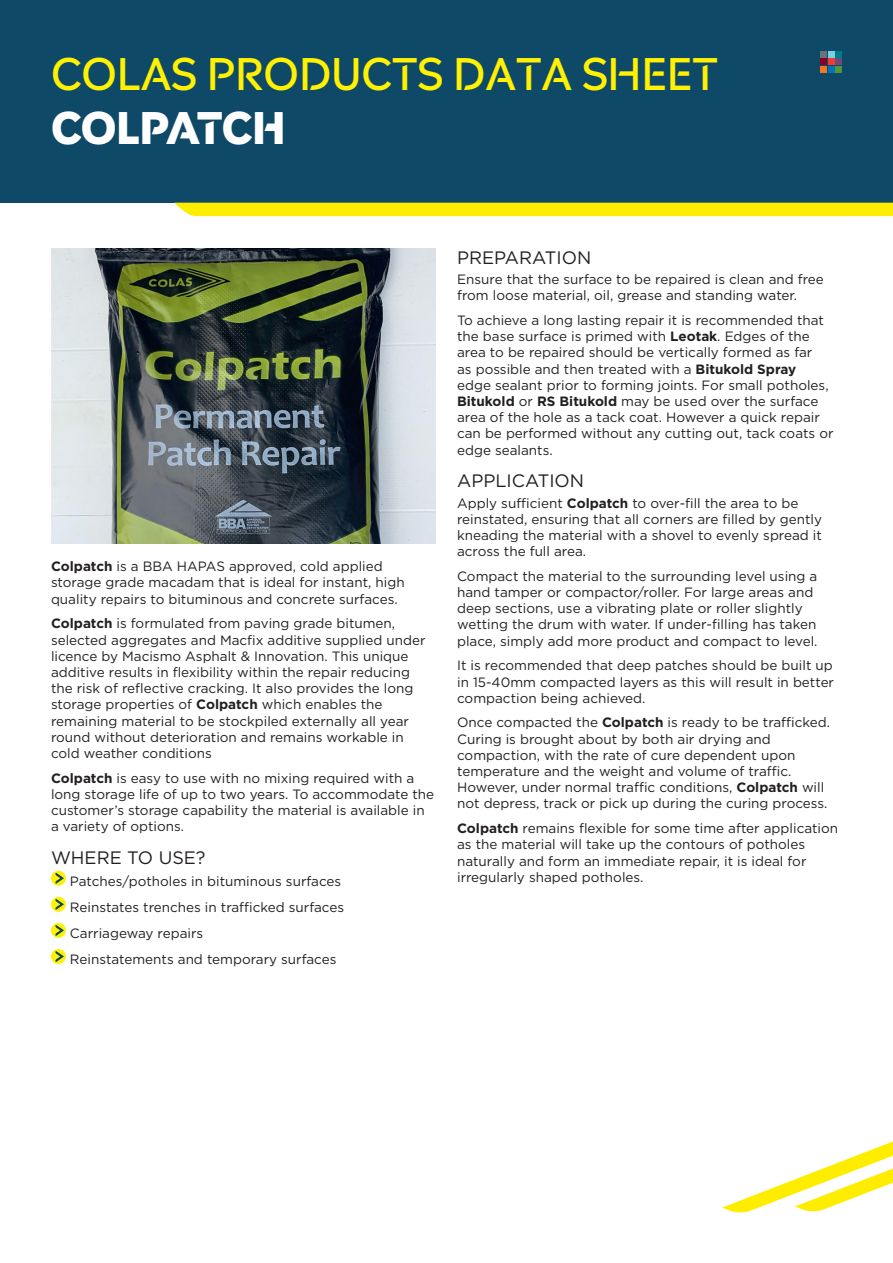
<style>
.page{position:relative;width:893px;height:1263px;background:#fff}
.page>*{position:absolute;margin:0;border:0;box-sizing:border-box;transform-origin:0 0}
.t1{font:45px "Colas";color:#fff101}
.t2{font:900 45px "Colas";letter-spacing:-.02em;color:#fff}
.Body_Copy_Header{font:18px "Gotham HTF";color:#231f20}
.Body_Copy{font:13.5px/16.2px "Gotham HTF";color:#231f20}
.s1{font-weight:700}
</style>
<div class="page">
<div style="left:0;top:0;width:893px;height:203px;background:#0e4a68"></div>
<svg style="left:51px;top:871px;width:15px;height:15px"></svg>
<svg style="left:55px;top:873px;width:9px;height:11px"></svg>
<svg style="left:51px;top:897px;width:15px;height:15px"></svg>
<svg style="left:55px;top:899px;width:9px;height:11px"></svg>
<svg style="left:51px;top:923px;width:15px;height:15px"></svg>
<svg style="left:55px;top:925px;width:9px;height:11px"></svg>
<svg style="left:51px;top:949px;width:15px;height:15px"></svg>
<svg style="left:55px;top:951px;width:9px;height:11px"></svg>
<img style="left:51px;top:248px;width:385px;height:296px">
<div style="left:820px;top:51px;width:7px;height:6px;background:#68737d"></div>
<div style="left:835px;top:51px;width:7px;height:6px;background:#007c89"></div>
<div style="left:820px;top:59px;width:7px;height:6px;background:#840128"></div>
<svg style="left:828px;top:51px;width:6px;height:14px"></svg>
<div style="left:835px;top:59px;width:7px;height:6px;background:#73497a"></div>
<div style="left:820px;top:66px;width:7px;height:7px;background:#f47721"></div>
<div style="left:828px;top:66px;width:6px;height:7px;background:#0174bc"></div>
<div style="left:835px;top:66px;width:7px;height:7px;background:#529635"></div>
<div style="left:174px;top:203px;width:719px;height:13px;background:#ffed00"></div>
<svg style="left:722px;top:1141px;width:171px;height:71px"></svg>
<p class="t1" style="left:51px;top:49px;width:669px">COLAS PRODUCTS DATA SHEET</p>
<p class="t2" style="left:51px;top:103px;width:236px">COLPATCH</p>
<p class="Body_Copy" style="left:51px;top:558px;width:355px"><span class="s1">Colpatch</span> is a BBA HAPAS approved, cold applied storage grade macadam that is ideal for instant, high quality repairs to bituminous and concrete surfaces.</p>
<p class="Body_Copy" style="left:51px;top:615px;width:376px"><span class="s1">Colpatch</span> is formulated from paving grade bitumen, selected aggregates and Macfix additive supplied under licence by Macismo Asphalt &amp; Innovation. This unique additive results in flexibility within the repair reducing the risk of reflective cracking. It also provides the long storage properties of <span class="s1">Colpatch</span> which enables the remaining material to be stockpiled externally all year round without deterioration and remains workable in cold weather conditions</p>
<p class="Body_Copy" style="left:51px;top:770px;width:385px"><span class="s1">Colpatch</span> is easy to use with no mixing required with a long storage life of up to two years. To accommodate the customer’s storage capability the material is available in a variety of options.</p>
<p class="Body_Copy_Header" style="left:51px;top:847px;width:156px">WHERE TO USE?</p>
<p class="Body_Copy" style="left:70px;top:872px;width:273px">Patches/potholes in bituminous surfaces</p>
<p class="Body_Copy" style="left:70px;top:899px;width:276px">Reinstates trenches in trafficked surfaces</p>
<p class="Body_Copy" style="left:70px;top:925px;width:135px">Carriageway repairs</p>
<p class="Body_Copy" style="left:70px;top:951px;width:268px">Reinstatements and temporary surfaces</p>
<p class="Body_Copy_Header" style="left:457px;top:247px;width:136px">PREPARATION</p>
<p class="Body_Copy" style="left:457px;top:271px;width:368px">Ensure that the surface to be repaired is clean and free from loose material, oil, grease and standing water.</p>
<p class="Body_Copy" style="left:457px;top:312px;width:378px">To achieve a long lasting repair it is recommended that the base surface is primed with <span class="s1">Leotak</span>. Edges of the area to be repaired should be vertically formed as far<br>as possible and then treated with a <span class="s1">Bitukold Spray<br></span>edge sealant prior to forming joints. For small potholes, <span class="s1">Bitukold</span> or <span class="s1">RS Bitukold</span> may be used over the surface area of the hole as a tack coat. However a quick repair can be performed without any cutting out, tack coats or edge sealants.</p>
<p class="Body_Copy_Header" style="left:457px;top:471px;width:128px">APPLICATION</p>
<p class="Body_Copy" style="left:457px;top:494px;width:366px">Apply sufficient <span class="s1">Colpatch</span> to over-fill the area to be reinstated, ensuring that all corners are filled by gently kneading the material with a shovel to evenly spread it across the full area.</p>
<p class="Body_Copy" style="left:457px;top:568px;width:362px">Compact the material to the surrounding level using a hand tamper or compactor/roller. For large areas and deep sections, use a vibrating plate or roller slightly wetting the drum with water. If under-filling has taken place, simply add more product and compact to level.</p>
<p class="Body_Copy" style="left:457px;top:657px;width:378px;text-align:justify">It is recommended that deep patches should be built up in 15-40mm compacted layers as this will result in better compaction being achieved.</p>
<p class="Body_Copy" style="left:457px;top:714px;width:374px">Once compacted the <span class="s1">Colpatch</span> is ready to be trafficked.<br>Curing is brought about by both air drying and compaction, with the rate of cure dependent upon temperature and the weight and volume of traffic.<br>However, under normal traffic conditions, <span class="s1">Colpatch</span> will not depress, track or pick up during the curing process.</p>
<p class="Body_Copy" style="left:457px;top:820px;width:383px"><span class="s1">Colpatch</span> remains flexible for some time after application as the material will take up the contours of potholes naturally and form an immediate repair, it is ideal for irregularly shaped potholes.</p>
</div>
